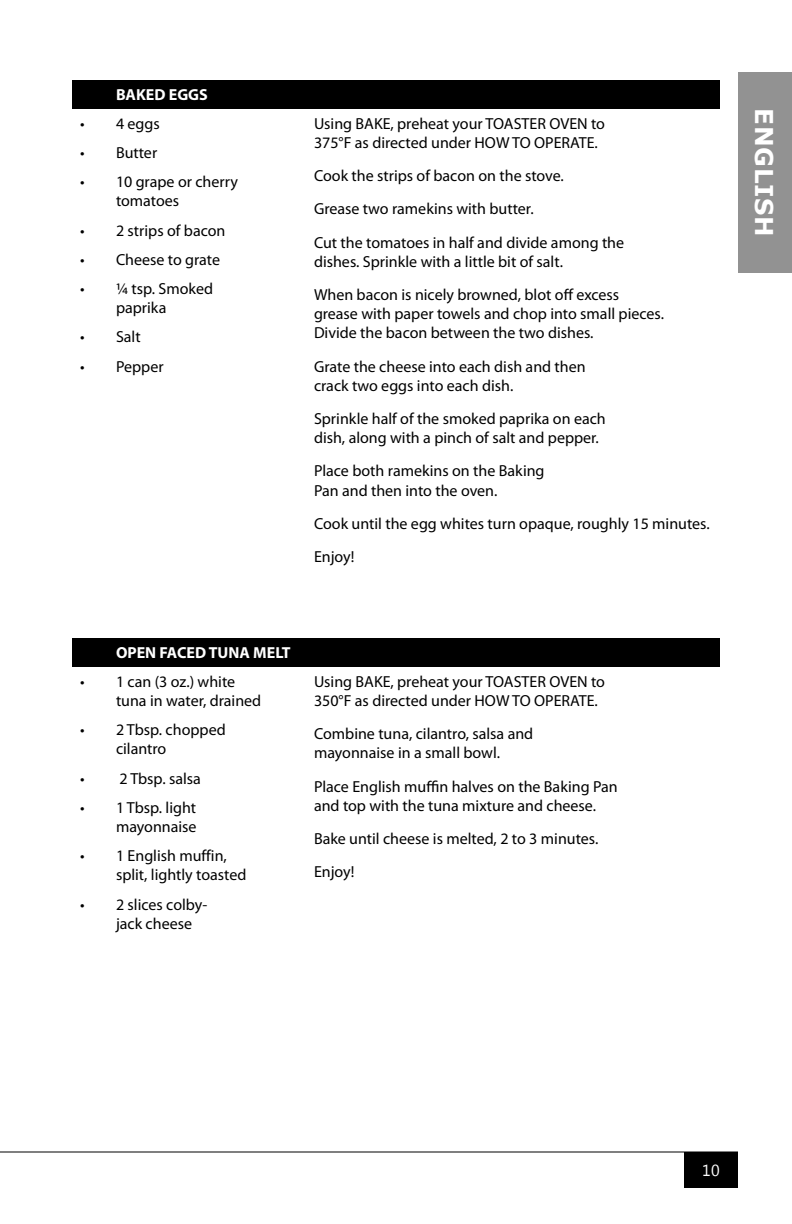
<style>
.page{position:relative;width:792px;height:1224px;background:#fff}
.page>*{position:absolute;margin:0;border:0;box-sizing:border-box;transform-origin:0 0}
.t1{font:700 24.4px "Verdana";letter-spacing:.03em;color:#fff}
.t2{font:16px/19.2px "Myriad Pro";color:#000}
.t3{font:700 16px "Myriad Pro";color:#fff}
.t4{font:16px "Segoe UI";color:#fff}
</style>
<div class="page">
<div style="left:738px;top:72px;width:54px;height:201px;background:#929292"></div>
<hr style="left:0;top:1152px;width:738px;height:1px;background:#000">
<div style="left:684px;top:1152px;width:54px;height:36px;background:#000"></div>
<div style="left:72px;top:80px;width:648px;height:29px;background:#000"></div>
<div style="left:72px;top:638px;width:648px;height:29px;background:#000"></div>
<p class="t3" style="left:116px;top:84px;width:93px">BAKED EGGS</p>
<p class="t2" style="left:80px;top:114px;width:81px">• 4 eggs</p>
<p class="t2" style="left:80px;top:143px;width:79px">• Butter</p>
<p class="t2" style="left:116px;top:172px;width:123px;text-indent:-36px">• 10 grape or cherry tomatoes</p>
<p class="t2" style="left:80px;top:220px;width:147px">• 2 strips of bacon</p>
<p class="t2" style="left:80px;top:250px;width:142px">• Cheese to grate</p>
<p class="t2" style="left:116px;top:279px;width:99px;text-indent:-36px">• ¼ tsp. Smoked paprika</p>
<p class="t2" style="left:80px;top:327px;width:62px">• Salt</p>
<p class="t2" style="left:80px;top:356px;width:85px">• Pepper</p>
<p class="t2" style="left:314px;top:114px;width:293px">Using BAKE, preheat your TOASTER OVEN to<br>375°F as directed under HOW TO OPERATE.</p>
<p class="t2" style="left:314px;top:166px;width:251px">Cook the strips of bacon on the stove.</p>
<p class="t2" style="left:314px;top:199px;width:221px">Grease two ramekins with butter.</p>
<p class="t2" style="left:314px;top:232px;width:312px">Cut the tomatoes in half and divide among the dishes. Sprinkle with a little bit of salt.</p>
<p class="t2" style="left:314px;top:285px;width:352px">When bacon is nicely browned, blot off excess grease with paper towels and chop into small pieces.<br>Divide the bacon between the two dishes.</p>
<p class="t2" style="left:314px;top:356px;width:273px">Grate the cheese into each dish and then crack two eggs into each dish.</p>
<p class="t2" style="left:314px;top:409px;width:293px">Sprinkle half of the smoked paprika on each dish, along with a pinch of salt and pepper.</p>
<p class="t2" style="left:314px;top:461px;width:232px">Place both ramekins on the Baking<br>Pan and then into the oven.</p>
<p class="t2" style="left:314px;top:514px;width:397px">Cook until the egg whites turn opaque, roughly 15 minutes.</p>
<p class="t2" style="left:314px;top:547px;width:42px">Enjoy!</p>
<p class="t3" style="left:116px;top:642px;width:176px">OPEN FACED TUNA MELT</p>
<p class="t2" style="left:116px;top:672px;width:147px;text-indent:-36px">• 1 can (3 oz.) white tuna in water, drained</p>
<p class="t2" style="left:116px;top:720px;width:111px;text-indent:-36px">• 2 Tbsp. chopped cilantro</p>
<p class="t2" style="left:80px;top:768px;width:122px">• 2 Tbsp. salsa</p>
<p class="t2" style="left:80px;top:798px;width:118px;text-align:right">• 1 Tbsp. light mayonnaise</p>
<p class="t2" style="left:116px;top:846px;width:132px;text-indent:-36px">• 1 English muffin, split, lightly toasted</p>
<p class="t2" style="left:116px;top:894px;width:93px;text-indent:-36px">• 2 slices colby&shy;jack cheese</p>
<p class="t2" style="left:314px;top:672px;width:293px">Using BAKE, preheat your TOASTER OVEN to<br>350°F as directed under HOW TO OPERATE.</p>
<p class="t2" style="left:314px;top:724px;width:221px">Combine tuna, cilantro, salsa and mayonnaise in a small bowl.</p>
<p class="t2" style="left:314px;top:776px;width:305px">Place English muffin halves on the Baking Pan and top with the tuna mixture and cheese.</p>
<p class="t2" style="left:314px;top:829px;width:286px">Bake until cheese is melted, 2 to 3 minutes.</p>
<p class="t2" style="left:314px;top:862px;width:42px">Enjoy!</p>
<h1 class="t1" style="left:781px;top:108px;width:130px;rotate:90deg">ENGLISH</h1>
<p class="t4" style="left:702px;top:1159px;width:19px">10</p>
</div>
